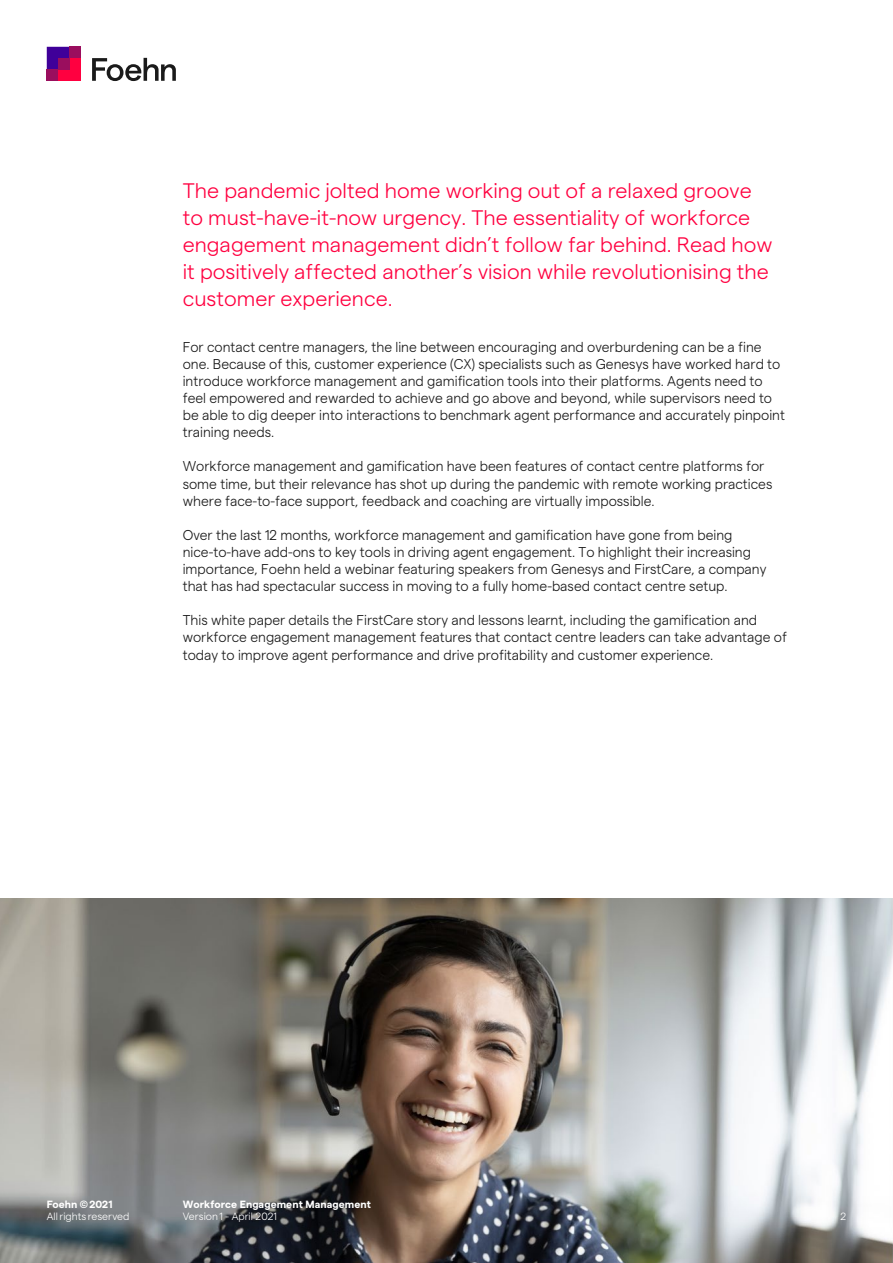
<style>
.page{position:relative;width:893px;height:1263px;background:#fff}
.page>*{position:absolute;margin:0;border:0;box-sizing:border-box;transform-origin:0 0}
.t1{font:300 21px/27px "Matter SQ";color:#ff0040}
.t2{font:300 14.25px/17.1px "Matter SQ";color:#191919}
.t3{font:700 10.5px "Matter SQ";letter-spacing:.005em;color:#fff}
.t4{font:300 10.5px "Matter SQ";color:#fff}
</style>
<div class="page">
<img style="left:0;top:898px;width:893px;height:365px">
<svg style="left:92px;top:58px;width:84px;height:23px"></svg>
<svg style="left:47px;top:47px;width:34px;height:34px"></svg>
<div style="left:69px;top:47px;width:12px;height:11px;background:#9a0e5e"></div>
<div style="left:47px;top:69px;width:11px;height:12px;background:#9a0e5e"></div>
<p class="t1" style="left:183px;top:175px;width:591px">The pandemic jolted home working out of a relaxed groove to must-have-it-now urgency. The essentiality of workforce engagement management didn’t follow far behind. Read how it positively affected another’s vision while revolutionising the customer experience.</p>
<p class="t2" style="left:183px;top:337px;width:604px">For contact centre managers, the line between encouraging and overburdening can be a fine one. Because of this, customer experience (CX) specialists such as Genesys have worked hard to introduce workforce management and gamification tools into their platforms. Agents need to feel empowered and rewarded to achieve and go above and beyond, while supervisors need to be able to dig deeper into interactions to benchmark agent performance and accurately pinpoint training needs.</p>
<p class="t2" style="left:183px;top:457px;width:591px">Workforce management and gamification have been features of contact centre platforms for some time, but their relevance has shot up during the pandemic with remote working practices where face-to-face support, feedback and coaching are virtually impossible.</p>
<p class="t2" style="left:183px;top:525px;width:585px">Over the last 12 months, workforce management and gamification have gone from being nice-to-have add-ons to key tools in driving agent engagement. To highlight their increasing importance, Foehn held a webinar featuring speakers from Genesys and FirstCare, a company that has had spectacular success in moving to a fully home-based contact centre setup.</p>
<p class="t2" style="left:183px;top:611px;width:606px">This white paper details the FirstCare story and lessons learnt, including the gamification and workforce engagement management features that contact centre leaders can take advantage of today to improve agent performance and drive profitability and customer experience.</p>
<p class="t3" style="left:47px;top:1197px;width:67px">Foehn ©2021</p>
<p class="t4" style="left:47px;top:1209px;width:84px">Allrights reserved</p>
<p class="t3" style="left:183px;top:1197px;width:190px">Workforce Engagement Management</p>
<p class="t4" style="left:183px;top:1209px;width:96px">Version 1 - April 2021</p>
<p class="t4" style="left:840px;top:1209px;width:7px">2</p>
</div>
